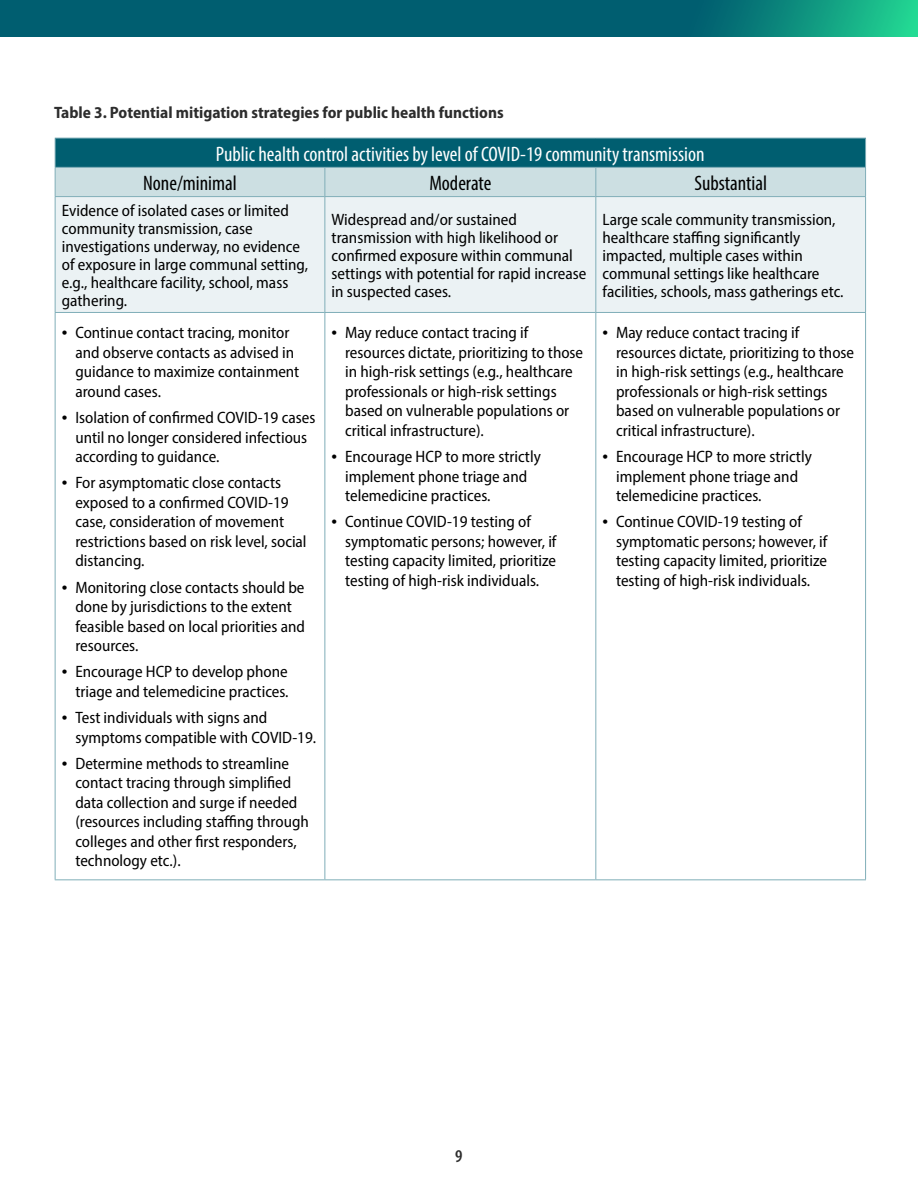
<style>
.page{position:relative;width:918px;height:1188px;background:#fff}
.page>*{position:absolute;margin:0;border:0;box-sizing:border-box;transform-origin:0 0}
.Table_Headers_white{font:condensed 21px "Myriad Pro";color:#fff}
.Table_Headers_black{font:condensed 21px "Myriad Pro";color:#000}
.t1{font:600 condensed 18px "Myriad Pro";color:#2d2d2d}
.Table_Data_left{font:semi-condensed 16.5px/19.5px "Myriad Pro";color:#000}
.Table_Title{font:700 semi-condensed 16.5px "Myriad Pro";color:#2d2d2d}
.s1{font-size:20.7px}
</style>
<div class="page">
<svg style="left:0;top:0;width:918px;height:37px;background:#036b73"></svg>
<div style="left:56px;top:197px;width:809px;height:115px;background:#ebf2f4"></div>
<hr style="left:55px;top:197px;width:1px;height:115px;background:#80aeb8">
<hr style="left:865px;top:197px;width:1px;height:115px;background:#80aeb8">
<hr style="left:55px;top:312px;width:270px;height:1px;background:#80aeb8">
<hr style="left:325px;top:312px;width:271px;height:1px;background:#80aeb8">
<hr style="left:596px;top:312px;width:270px;height:1px;background:#80aeb8">
<hr style="left:324px;top:313px;width:1px;height:566px;background:#80aeb8">
<svg style="left:55px;top:138px;width:811px;height:59px;background:#669ea9"></svg>
<hr style="left:324px;top:197px;width:1px;height:115px;background:#80aeb8">
<hr style="left:595px;top:197px;width:1px;height:115px;background:#80aeb8">
<hr style="left:55px;top:313px;width:1px;height:566px;background:#80aeb8">
<hr style="left:595px;top:313px;width:1px;height:566px;background:#80aeb8">
<hr style="left:865px;top:313px;width:1px;height:566px;background:#80aeb8">
<hr style="left:55px;top:879px;width:270px;height:1px;background:#80aeb8">
<hr style="left:325px;top:879px;width:271px;height:1px;background:#80aeb8">
<hr style="left:596px;top:879px;width:270px;height:1px;background:#80aeb8">
<p class="Table_Title" style="left:54px;top:102px;width:451px">Table 3. Potential mitigation strategies for public health functions</p>
<p class="Table_Headers_white" style="left:216px;top:141px;width:490px">Public health control activities by level of COVID-19 community transmission</p>
<p class="Table_Headers_black" style="left:143px;top:170px;width:95px">None/minimal</p>
<p class="Table_Headers_black" style="left:429px;top:170px;width:63px">Moderate</p>
<p class="Table_Headers_black" style="left:694px;top:170px;width:74px">Substantial</p>
<p class="Table_Data_left" style="left:62px;top:201px;width:248px;line-height:18px">Evidence of isolated cases or limited community transmission, case investigations underway, no evidence of exposure in large communal setting, e.g., healthcare facility, school, mass gathering.</p>
<p class="Table_Data_left" style="left:332px;top:210px;width:256px;line-height:18px">Widespread and/or sustained transmission with high likelihood or confirmed exposure within communal settings with potential for rapid increase in suspected cases.</p>
<p class="Table_Data_left" style="left:603px;top:210px;width:242px;line-height:18px">Large scale community transmission, healthcare staffing significantly impacted, multiple cases within communal settings like healthcare facilities, schools, mass gatherings etc.</p>
<p class="Table_Data_left" style="left:75px;top:323px;width:226px;text-indent:-14px"><span class="s1">•</span> Continue contact tracing, monitor and observe contacts as advised in guidance to maximize containment around cases.</p>
<p class="Table_Data_left" style="left:75px;top:408px;width:242px;text-indent:-14px"><span class="s1">•</span> Isolation of confirmed COVID-19 cases until no longer considered infectious according to guidance.</p>
<p class="Table_Data_left" style="left:75px;top:473px;width:233px;text-indent:-14px"><span class="s1">•</span> For asymptomatic close contacts exposed to a confirmed COVID-19 case, consideration of movement restrictions based on risk level, social distancing.</p>
<p class="Table_Data_left" style="left:75px;top:577px;width:231px;text-indent:-14px"><span class="s1">•</span> Monitoring close contacts should be done by jurisdictions to the extent feasible based on local priorities and resources.</p>
<p class="Table_Data_left" style="left:62px;top:662px;width:228px;text-align:right"><span class="s1">•</span> Encourage HCP to develop phone triage and telemedicine practices.</p>
<p class="Table_Data_left" style="left:75px;top:708px;width:242px;text-indent:-14px"><span class="s1">•</span> Test individuals with signs and symptoms compatible with COVID-19.</p>
<p class="Table_Data_left" style="left:75px;top:753px;width:235px;text-indent:-14px"><span class="s1">•</span> Determine methods to streamline contact tracing through simplified data collection and surge if needed (resources including staffing through colleges and other first responders, technology etc.).</p>
<p class="Table_Data_left" style="left:345px;top:323px;width:240px;text-indent:-14px"><span class="s1">•</span> May reduce contact tracing if resources dictate, prioritizing to those in high-risk settings (e.g., healthcare professionals or high-risk settings based on vulnerable populations or critical infrastructure).</p>
<p class="Table_Data_left" style="left:345px;top:447px;width:197px;text-indent:-14px"><span class="s1">•</span> Encourage HCP to more strictly implement phone triage and telemedicine practices.</p>
<p class="Table_Data_left" style="left:345px;top:512px;width:213px;text-indent:-14px"><span class="s1">•</span> Continue COVID-19 testing of symptomatic persons; however, if testing capacity limited, prioritize testing of high-risk individuals.</p>
<p class="Table_Data_left" style="left:616px;top:323px;width:240px;text-indent:-14px"><span class="s1">•</span> May reduce contact tracing if resources dictate, prioritizing to those in high-risk settings (e.g., healthcare professionals or high-risk settings based on vulnerable populations or critical infrastructure).</p>
<p class="Table_Data_left" style="left:616px;top:447px;width:197px;text-indent:-14px"><span class="s1">•</span> Encourage HCP to more strictly implement phone triage and telemedicine practices.</p>
<p class="Table_Data_left" style="left:616px;top:512px;width:213px;text-indent:-14px"><span class="s1">•</span> Continue COVID-19 testing of symptomatic persons; however, if testing capacity limited, prioritize testing of high-risk individuals.</p>
<p class="t1" style="left:455px;top:1146px;width:9px">9</p>
</div>
